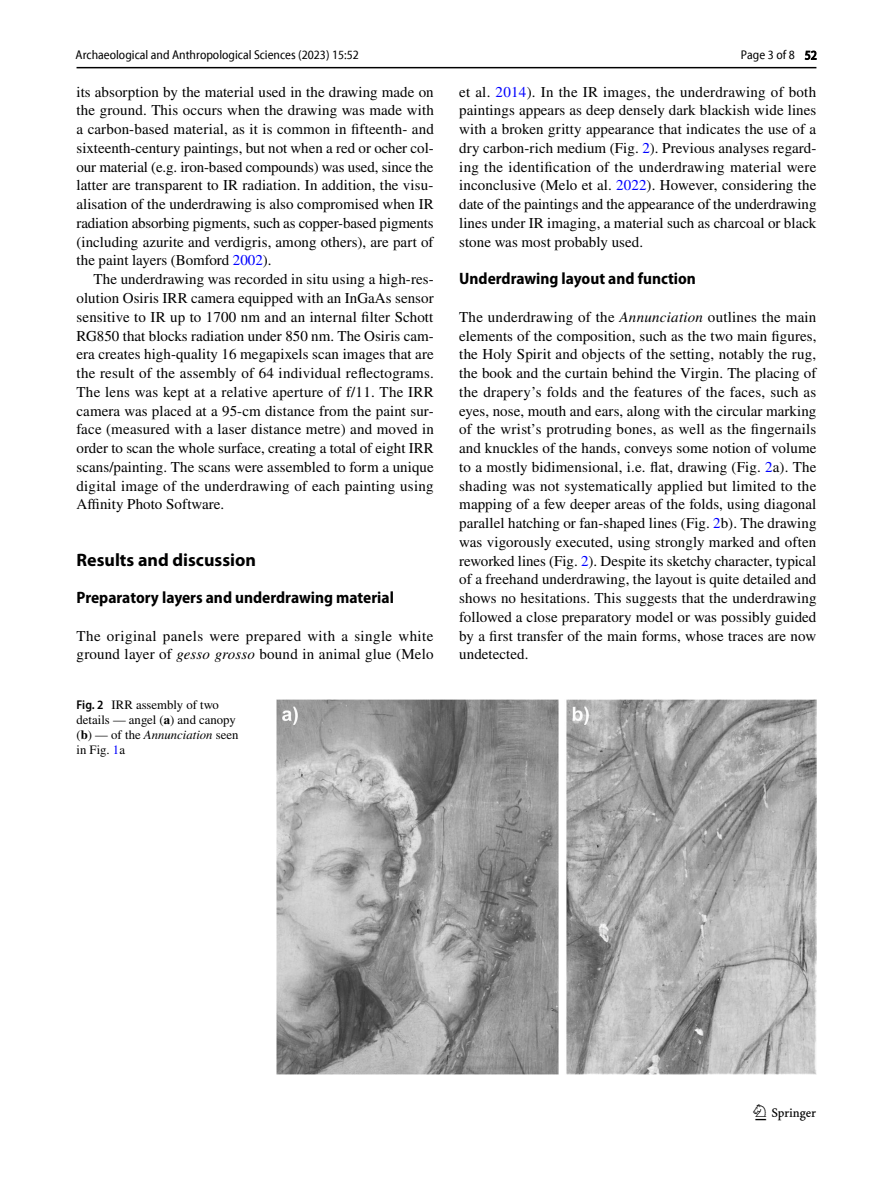
<style>
.page{position:relative;width:893px;height:1187px;background:#fff}
.page>*{position:absolute;margin:0;border:0;box-sizing:border-box;transform-origin:0 0}
.t1{font:22.5px "Springnew Regular 3";color:#000}
.t2{font:700 18px "Myriad Pro";color:#000}
.t3{font:700 semi-condensed 16.5px "Myriad Pro";color:#000}
.t4{font:15px/18.8px "STIX";letter-spacing:.005em;color:#000;text-align:justify}
.t5{font:15px/18.8px "STIX";letter-spacing:.025em;color:#000}
.t6{font:12.75px/15px "STIX";color:#000}
.t7{font:semi-condensed 12.75px "Myriad Pro Unic";color:#000}
.s1{color:#00f}
.s2{font-style:italic}
.s3{font-family:"Myriad Pro";font-weight:600;font-stretch:semi-condensed}
.s4{font-weight:700}
</style>
<div class="page">
<hr style="left:77px;top:67px;width:739px;height:1px;background:#000">
<img style="left:276px;top:699px;width:540px;height:374px">
<p class="t7" style="left:76px;top:50px;width:285px">Archaeological and Anthropological Sciences (2023) 15:52</p>
<p class="t7" style="left:741px;top:50px;width:77px">Page 3 of 8 52</p>
<p class="t4" style="left:77px;top:83px;width:359px">its absorption by the material used in the drawing made on the ground. This occurs when the drawing was made with a carbon-based material, as it is common in fifteenth- and sixteenth-century paintings, but not when a red or ocher col&shy;our material (e.g. iron-based compounds) was used, since the latter are transparent to IR radiation. In addition, the visu&shy;alisation of the underdrawing is also compromised when IR radiation absorbing pigments, such as copper-based pigments (including azurite and verdigris, among others), are part of the paint layers (Bomford <span class="s1">2002</span>).</p>
<p class="t4" style="left:77px;top:271px;width:359px;text-indent:17px">The underdrawing was recorded in situ using a high-res&shy;olution Osiris IRR camera equipped with an InGaAs sensor sensitive to IR up to 1700 nm and an internal filter Schott RG850 that blocks radiation under 850 nm. The Osiris cam&shy;era creates high-quality 16 megapixels scan images that are the result of the assembly of 64 individual reflectograms.<br>The lens was kept at a relative aperture of f/11. The IRR camera was placed at a 95-cm distance from the paint sur&shy;face (measured with a laser distance metre) and moved in order to scan the whole surface, creating a total of eight IRR scans/painting. The scans were assembled to form a unique digital image of the underdrawing of each painting using Affinity Photo Software.</p>
<p class="t2" style="left:77px;top:548px;width:181px">Results and discussion</p>
<p class="t3" style="left:77px;top:588px;width:319px">Preparatory layers and underdrawing material</p>
<p class="t5" style="left:77px;top:627px;width:359px">The original panels were prepared with a single white ground layer of <span class="s2">gesso grosso</span> bound in animal glue (Melo</p>
<p class="t6" style="left:77px;top:698px;width:163px"><span class="s3">Fig. 2</span> IRR assembly of two details — angel (<span class="s4">a</span>) and canopy (<span class="s4">b</span>) — of the <span class="s2">Annunciation</span> seen in Fig. <span class="s1">1</span>a</p>
<p class="t4" style="left:459px;top:83px;width:359px">et al. <span class="s1">2014</span>). In the IR images, the underdrawing of both paintings appears as deep densely dark blackish wide lines with a broken gritty appearance that indicates the use of a dry carbon-rich medium (Fig. <span class="s1">2</span>). Previous analyses regard&shy;ing the identification of the underdrawing material were inconclusive (Melo et al. <span class="s1">2022</span>). However, considering the date of the paintings and the appearance of the underdrawing lines under IR imaging, a material such as charcoal or black stone was most probably used.</p>
<p class="t3" style="left:459px;top:269px;width:238px">Underdrawing layout and function</p>
<p class="t4" style="left:459px;top:308px;width:359px">The underdrawing of the <span class="s2">Annunciation</span> outlines the main elements of the composition, such as the two main figures, the Holy Spirit and objects of the setting, notably the rug, the book and the curtain behind the Virgin. The placing of the drapery’s folds and the features of the faces, such as eyes, nose, mouth and ears, along with the circular marking of the wrist’s protruding bones, as well as the fingernails and knuckles of the hands, conveys some notion of volume to a mostly bidimensional, i.e. flat, drawing (Fig. <span class="s1">2</span>a). The shading was not systematically applied but limited to the mapping of a few deeper areas of the folds, using diagonal parallel hatching or fan-shaped lines (Fig. <span class="s1">2</span>b). The drawing was vigorously executed, using strongly marked and often reworked lines (Fig. <span class="s1">2</span>). Despite its sketchy character, typical of a freehand underdrawing, the layout is quite detailed and shows no hesitations. This suggests that the underdrawing followed a close preparatory model or was possibly guided by a first transfer of the main forms, whose traces are now undetected.</p>
<h1 class="t1" style="left:755px;top:1104px;width:62px">1 3</h1>
</div>
